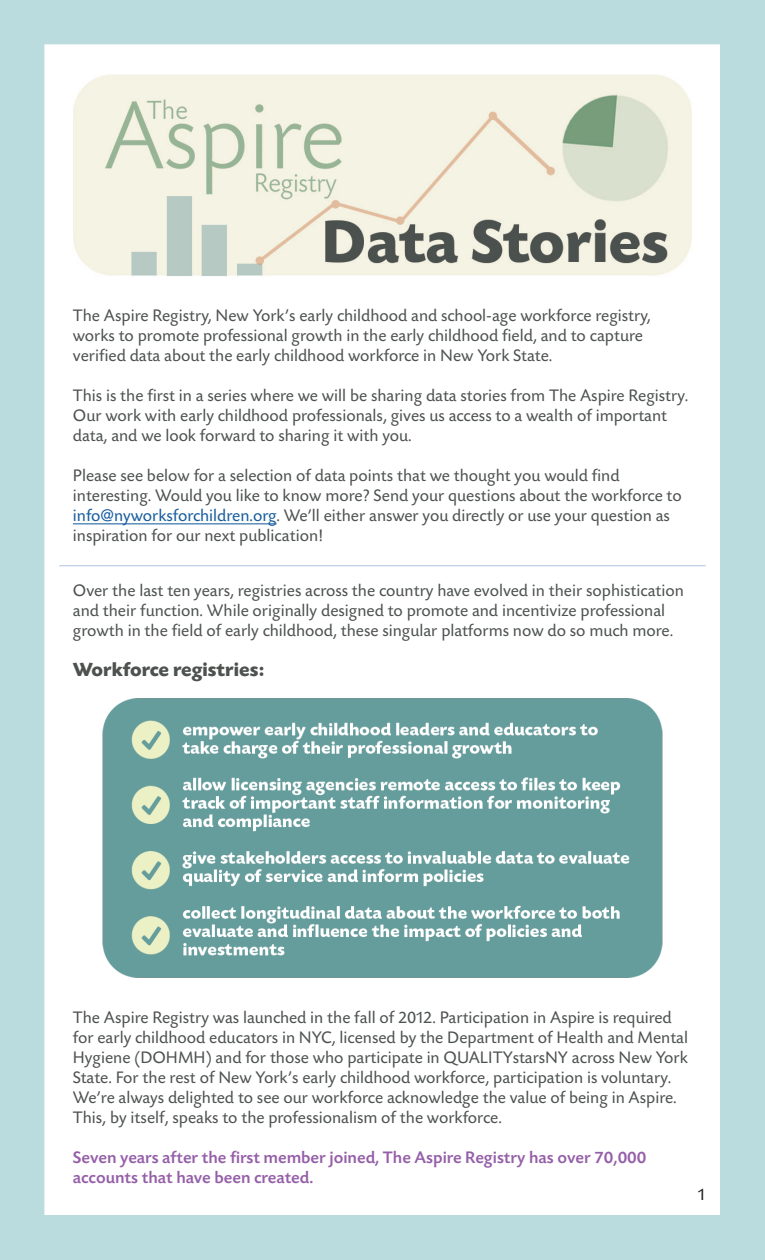
<style>
.page{position:relative;width:765px;height:1260px;background:#fff}
.page>*{position:absolute;margin:0;border:0;box-sizing:border-box;transform-origin:0 0}
.t1{font:700 20px "Today SB";color:#4d524f}
.t2{font:17.5px/20px "Today SB";color:#4d524f}
.t3{font:500 17.5px/20px "Today SB";color:#955fa8}
.t4{font:17.5px "Today SB";color:#231f20}
.s1{color:#175d9e}
</style>
<div class="page">
<img style="left:73px;top:74px;width:619px;height:203px">
<div style="left:0;top:0;width:765px;height:1260px;border:45px solid #badcde"></div>
<hr style="left:73px;top:523px;width:204px;height:1px;background:#175d9e">
<img style="left:102px;top:698px;width:561px;height:280px">
<hr style="left:59px;top:565px;width:647px;height:1px;background:#b0c0de">
<p class="t2" style="left:73px;top:306px;width:579px">The Aspire Registry, New York’s early childhood and school-age workforce registry, works to promote professional growth in the early childhood field, and to capture verified data about the early childhood workforce in New York State.</p>
<p class="t2" style="left:73px;top:386px;width:617px">This is the first in a series where we will be sharing data stories from The Aspire Registry.<br>Our work with early childhood professionals, gives us access to a wealth of important data, and we look forward to sharing it with you.</p>
<p class="t2" style="left:73px;top:466px;width:610px">Please see below for a selection of data points that we thought you would find interesting. Would you like to know more? Send your questions about the workforce to <span class="s1">info@nyworksforchildren.org</span>. We’ll either answer you directly or use your question as inspiration for our next publication!</p>
<p class="t2" style="left:73px;top:581px;width:613px">Over the last ten years, registries across the country have evolved in their sophistication and their function. While originally designed to promote and incentivize professional growth in the field of early childhood, these singular platforms now do so much more.</p>
<p class="t1" style="left:73px;top:659px;width:193px">Workforce registries:</p>
<p class="t2" style="left:73px;top:1008px;width:617px">The Aspire Registry was launched in the fall of 2012. Participation in Aspire is required for early childhood educators in NYC, licensed by the Department of Health and Mental Hygiene (DOHMH) and for those who participate in QUALITYstarsNY across New York State. For the rest of New York’s early childhood workforce, participation is voluntary.<br>We’re always delighted to see our workforce acknowledge the value of being in Aspire.<br>This, by itself, speaks to the professionalism of the workforce.</p>
<p class="t3" style="left:73px;top:1148px;width:575px">Seven years after the first member joined, The Aspire Registry has over 70,000 accounts that have been created.</p>
<p class="t4" style="left:697px;top:1185px;width:11px">1</p>
</div>
